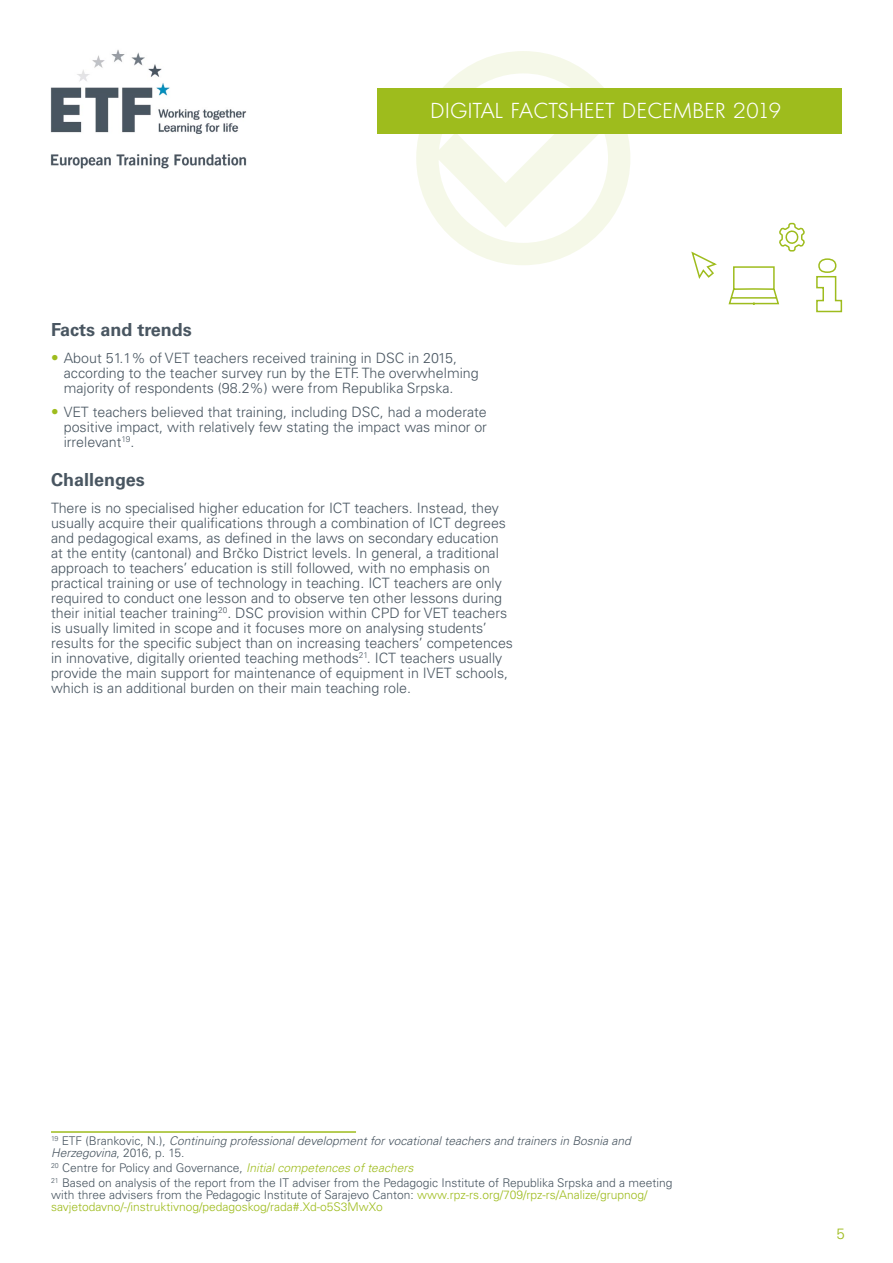
<style>
.page{position:relative;width:893px;height:1263px;background:#fff}
.page>*{position:absolute;margin:0;border:0;box-sizing:border-box;transform-origin:0 0}
.t1{font:300 21px "Montreal TS";letter-spacing:.05em;color:#fff}
.t2{font:700 18px "Univers LTCYR 65";color:#495661}
.t3{font:300 15px "Univers LTCYR 45";color:#9ebc1d}
.t4{font:300 14.25px/15px "Univers LTCYR 45";color:#495661}
.t5{font:300 12px/12px "Univers LTCYR 45";color:#9ebc1d}
.t6{font:300 12px/15px "Univers LTCYR 45";color:#495661}
.t7{font:italic 300 12px/12px "Univers LTCYR 45";color:#495661}
.s1{font-size:15px;color:#9ebc1d}
.s2{font-style:normal}
.s3{font-style:italic;color:#9ebc1d}
.s4{color:#495661}
</style>
<div class="page">
<hr style="left:51px;top:1131px;width:305px;height:2px;background:#9ebc1d">
<svg style="left:416px;top:51px;width:214px;height:214px"></svg>
<div style="left:378px;top:88px;width:464px;height:45px;background:#9ebc1d"></div>
<svg style="left:691px;top:251px;width:26px;height:28px"></svg>
<svg style="left:816px;top:276px;width:27px;height:37px"></svg>
<div style="left:818px;top:258px;width:18px;height:15px;border:2px solid #9ebc1d;border-radius:50%"></div>
<svg style="left:779px;top:222px;width:26px;height:30px"></svg>
<svg style="left:728px;top:266px;width:52px;height:39px"></svg>
<img style="left:51px;top:50px;width:196px;height:119px">
<h1 class="t1" style="left:431px;top:98px;width:352px">DIGITAL FACTSHEET DECEMBER 2019</h1>
<p class="t2" style="left:51px;top:317px;width:142px">Facts and trends</p>
<p class="t4" style="left:64px;top:350px;width:416px;text-indent:-13px"><span class="s1">•</span> About 51.1% of VET teachers received training in DSC in 2015, according to the teacher survey run by the ETF. The overwhelming majority of respondents (98.2%) were from Republika Srpska.</p>
<p class="t4" style="left:64px;top:404px;width:425px;text-align:justify;text-indent:-13px"><span class="s1">•</span> VET teachers believed that training, including DSC, had a moderate positive impact, with relatively few stating the impact was minor or irrelevant<sup>19</sup>.</p>
<p class="t2" style="left:51px;top:467px;width:95px">Challenges</p>
<p class="t4" style="left:51px;top:500px;width:464px">There is no specialised higher education for ICT teachers. Instead, they usually acquire their qualifications through a combination of ICT degrees and pedagogical exams, as defined in the laws on secondary education at the entity (cantonal) and Brčko District levels. In general, a traditional approach to teachers’ education is still followed, with no emphasis on practical training or use of technology in teaching. ICT teachers are only required to conduct one lesson and to observe ten other lessons during their initial teacher training<sup>20</sup>. DSC provision within CPD for VET teachers is usually limited in scope and it focuses more on analysing students’ results for the specific subject than on increasing teachers’ competences in innovative, digitally oriented teaching methods<sup>21</sup>. ICT teachers usually provide the main support for maintenance of equipment in IVET schools, which is an additional burden on their main teaching role.</p>
<p class="t7" style="left:51px;top:1135px;width:585px"><sup>1</sup> <sup>9</sup> <span class="s2">E T F ( B r a n kov i c , N . ) ,</span> Continuing professionaldevelopmentforvocationalteachers and trainers in Bosnia and<br>Herzegovina<span class="s2">, 2 0 1 6 , p . 1 5 .</span></p>
<p class="t6" style="left:51px;top:1160px;width:623px"><sup>20</sup> Centre for Policy and Governance, <span class="s3">Initialcompetences ofteachers<br></span><sup>21</sup> Based on analysis of the report from the IT adviser from the Pedagogic Institute of Republika Srpska and a meeting</p>
<p class="t5" style="left:51px;top:1189px;width:598px"><span class="s4">with three advisers from the Pedagogic Institute of Sarajevo Canton:</span> www.rpz-rs.org/709/rpz-rs/Analize/grupnog/ savjetodavno/-/instruktivnog/pedagoskog/rada#.Xd-o5S3MwXo</p>
<p class="t3" style="left:837px;top:1223px;width:10px">5</p>
</div>
